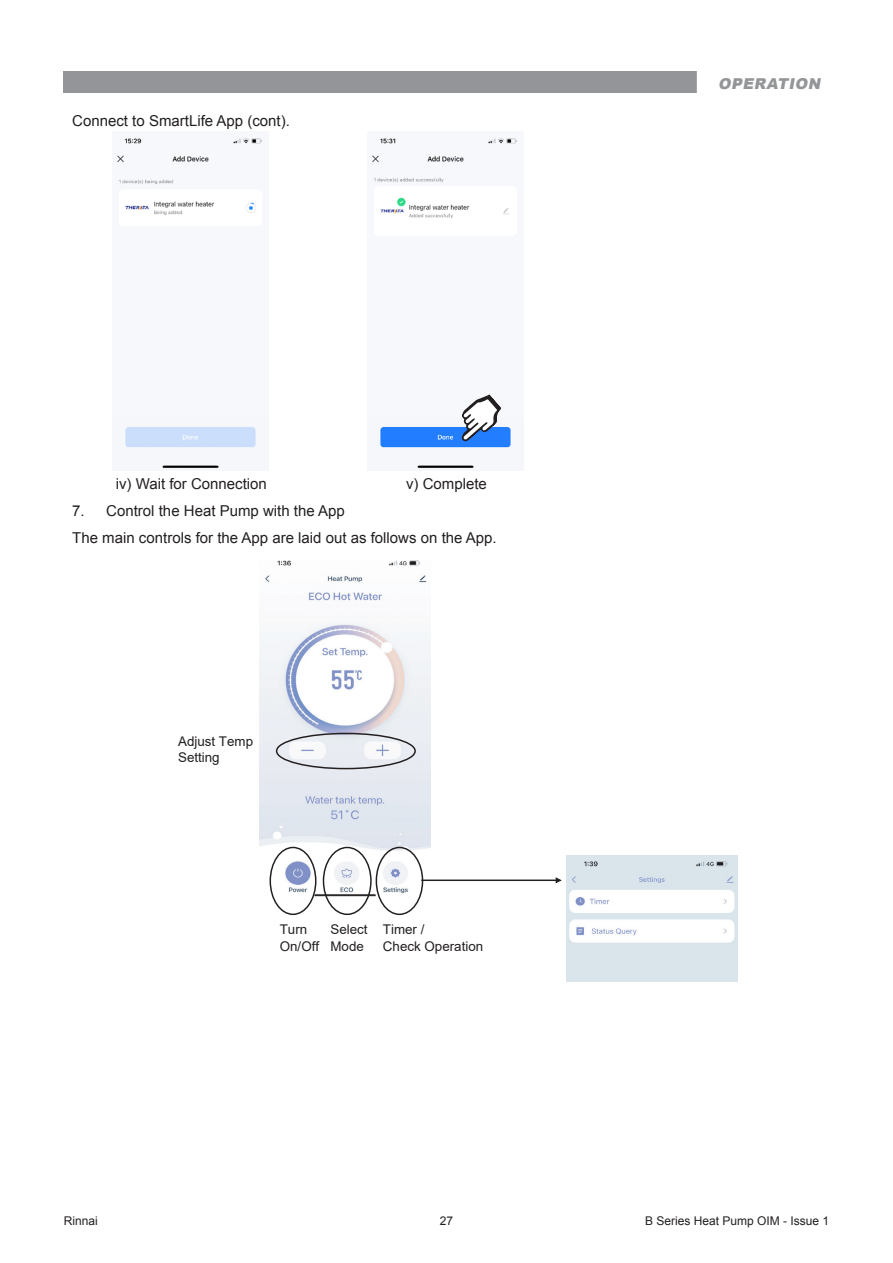
<style>
.page{position:relative;width:893px;height:1263px;background:#fff}
.page>*{position:absolute;margin:0;border:0;box-sizing:border-box;transform-origin:0 0}
.Body{font:15px "Arial";color:#231f20}
.Chapter_title_1_not{font:italic 900 15px "Arial";color:#939598}
.t1{font:13.35px/16.4px "Arial";color:#231f20}
.t2{font:12px "Arial";color:#231f20}
</style>
<div class="page">
<img style="left:117px;top:138px;width:145px;height:331px">
<img style="left:372px;top:138px;width:145px;height:331px">
<svg style="left:461px;top:394px;width:40px;height:48px"></svg>
<img style="left:259px;top:560px;width:171px;height:338px">
<div style="left:323px;top:847px;width:49px;height:68px;border:1px solid #231f20;border-radius:50%"></div>
<div style="left:270px;top:847px;width:46px;height:68px;border:1px solid #231f20;border-radius:50%"></div>
<img style="left:566px;top:856px;width:172px;height:125px">
<div style="left:376px;top:847px;width:47px;height:68px;border:1px solid #231f20;border-radius:50%"></div>
<hr style="left:421px;top:879px;width:136px;height:2px;background:#231f20">
<svg style="left:555px;top:877px;width:7px;height:7px"></svg>
<div style="left:276px;top:733px;width:140px;height:36px;border:1px solid #231f20;border-radius:50%"></div>
<div style="left:64px;top:71px;width:765px;height:21px;background:#939598"></div>
<div style="left:697px;top:65px;width:145px;height:36px;background:#fff"></div>
<p class="Body" style="left:72px;top:111px;width:219px">Connect to SmartLife App (cont).</p>
<p class="Body" style="left:116px;top:474px;width:153px">iv) Wait for Connection</p>
<p class="Body" style="left:406px;top:474px;width:82px">v) Complete</p>
<p class="Body" style="left:72px;top:501px;width:274px">7. Control the Heat Pump with the App</p>
<p class="Body" style="left:72px;top:528px;width:426px">The main controls for the App are laid out as follows on the App.</p>
<p class="t1" style="left:178px;top:733px;width:77px">Adjust Temp<br>Setting</p>
<p class="t1" style="left:330px;top:921px;width:39px">Select<br>Mode</p>
<p class="t1" style="left:280px;top:921px;width:41px">Turn<br>On/Off</p>
<p class="t1" style="left:383px;top:921px;width:102px">Timer /<br>Check Operation</p>
<p class="Chapter_title_1_not" style="left:718px;top:72px;width:107px">OPERATION</p>
<p class="t2" style="left:64px;top:1213px;width:36px">Rinnai</p>
<p class="t2" style="left:440px;top:1213px;width:15px">27</p>
<p class="t2" style="left:645px;top:1213px;width:186px">B Series Heat Pump OIM - Issue 1</p>
</div>
